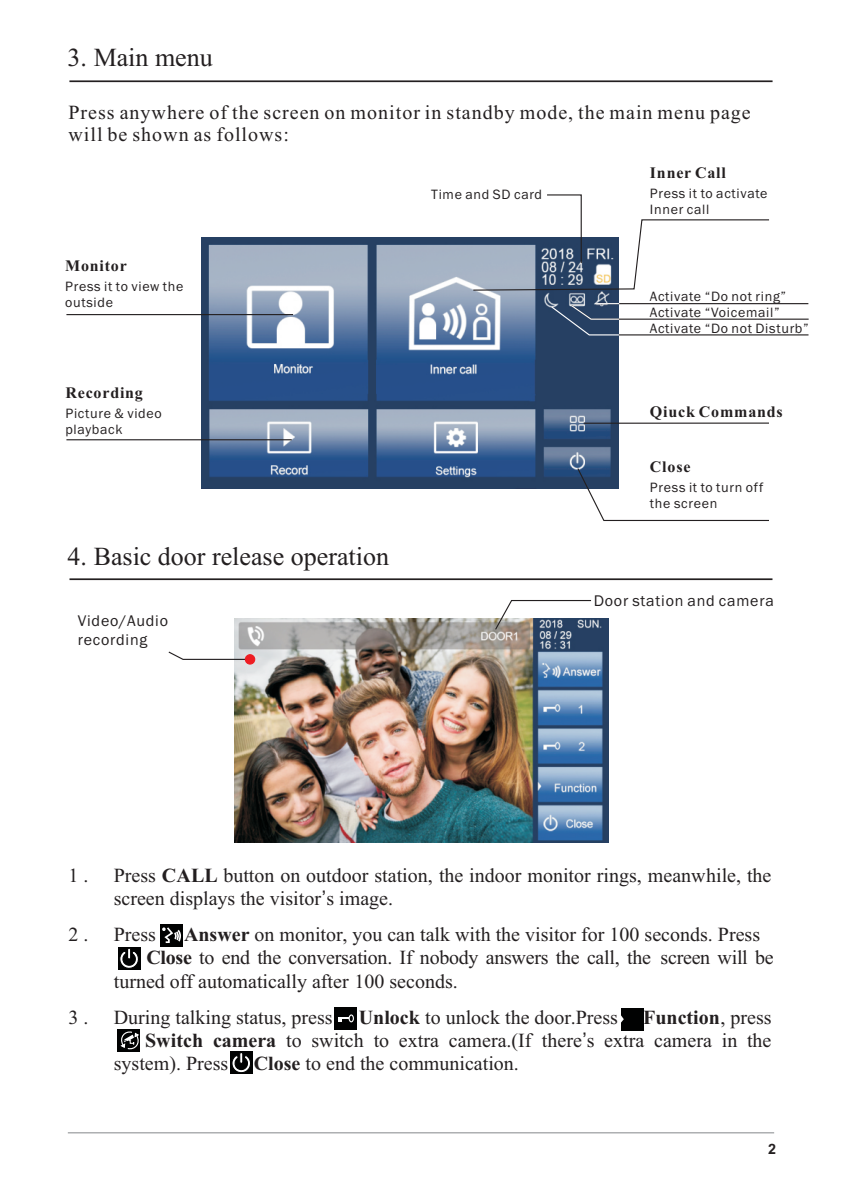
<style>
.page{position:relative;width:842px;height:1191px;background:#fff}
.page>*{position:absolute;margin:0;border:0;box-sizing:border-box;transform-origin:0 0}
.t1{font:26px "Times New Roman";color:#231f20}
.t2{font:20px/23.2px "Times New Roman";color:#231f20}
.t3{font:20px/22.2px "Times New Roman";letter-spacing:.05em;color:#231f20}
.t4{font:20px "Arial";color:#231f20}
.t5{font:700 20px "Utsaah";color:#231f20}
.t6{font:700 16px "Times New Roman";letter-spacing:.05em;color:#231f20}
.t7{font:16px/18.2px "Franklin Gothic";letter-spacing:.05em;color:#231f20}
.t8{font:14px/15.8px "Franklin Gothic";letter-spacing:.05em;color:#231f20}
.s1{font-weight:700}
.s2{font-family:"Arial"}
.s3{font-weight:700;color:#fff}
</style>
<div class="page">
<img style="left:202px;top:238px;width:416px;height:250px">
<img style="left:234px;top:618px;width:375px;height:225px">
<hr style="left:69px;top:80px;width:703px;height:2px;background:#231f20">
<hr style="left:69px;top:578px;width:703px;height:2px;background:#231f20">
<svg style="left:168px;top:650px;width:83px;height:10px"></svg>
<svg style="left:494px;top:600px;width:98px;height:31px"></svg>
<div style="left:160px;top:924px;width:23px;height:22px;background:#010202"></div>
<svg style="left:162px;top:927px;width:19px;height:16px"></svg>
<div style="left:118px;top:947px;width:22px;height:22px;background:#010202"></div>
<svg style="left:119px;top:948px;width:21px;height:22px"></svg>
<div style="left:335px;top:1007px;width:22px;height:22px;background:#010202"></div>
<svg style="left:338px;top:1017px;width:11px;height:4px"></svg>
<div style="left:349px;top:1014px;width:5px;height:8px;border:1px solid #fff;border-radius:50%"></div>
<div style="left:117px;top:1028px;width:23px;height:23px;background:#010202"></div>
<svg style="left:120px;top:1031px;width:19px;height:19px"></svg>
<div style="left:621px;top:1008px;width:22px;height:23px;background:#010202"></div>
<svg style="left:621px;top:1015px;width:3px;height:8px"></svg>
<div style="left:230px;top:1051px;width:23px;height:23px;background:#010202"></div>
<svg style="left:232px;top:1053px;width:18px;height:20px"></svg>
<div style="left:245px;top:654px;width:10px;height:10px;background:#ee1d23;border:1px solid #ee1d23;border-radius:50%"></div>
<hr style="left:68px;top:1132px;width:706px;height:1px;background:#939598">
<hr style="left:66px;top:439px;width:226px;height:1px;background:#231f20">
<svg style="left:472px;top:194px;width:297px;height:97px"></svg>
<hr style="left:66px;top:314px;width:227px;height:1px;background:#231f20">
<svg style="left:550px;top:303px;width:259px;height:33px"></svg>
<hr style="left:619px;top:334px;width:189px;height:1px;background:#231f20">
<svg style="left:576px;top:467px;width:193px;height:54px"></svg>
<hr style="left:584px;top:422px;width:185px;height:2px;background:#231f20">
<h1 class="t1" style="left:68px;top:48px;width:147px">3. Main menu</h1>
<p class="t3" style="left:68px;top:103px;width:684px">Press anywhere of the screen on monitor in standby mode, the main menu page will be shown as follows:</p>
<p class="t6" style="left:65px;top:260px;width:63px">Monitor</p>
<p class="t8" style="left:65px;top:280px;width:120px">Press it to view the outside</p>
<p class="t6" style="left:65px;top:387px;width:79px">Recording</p>
<p class="t8" style="left:65px;top:406px;width:98px">Picture &amp; video playback</p>
<p class="t8" style="left:431px;top:188px;width:112px">Time and SD card</p>
<h1 class="t1" style="left:68px;top:547px;width:323px">4. Basic door release operation</h1>
<p class="t7" style="left:78px;top:613px;width:92px">Video/Audio recording</p>
<p class="t6" style="left:650px;top:167px;width:77px">Inner Call</p>
<p class="t8" style="left:650px;top:186px;width:119px">Press it to activate<br>Inner call</p>
<p class="t8" style="left:650px;top:289px;width:138px">Activate “Do not ring”</p>
<p class="t8" style="left:650px;top:305px;width:131px">Activate “Voicemail”</p>
<p class="t8" style="left:650px;top:321px;width:160px">Activate “Do not Disturb”</p>
<p class="t6" style="left:650px;top:406px;width:134px">Qiuck Commands</p>
<p class="t6" style="left:650px;top:461px;width:42px">Close</p>
<p class="t8" style="left:650px;top:481px;width:115px">Press it to turn off the screen</p>
<p class="t7" style="left:594px;top:592px;width:182px">Door station and camera</p>
<p class="t2" style="left:69px;top:866px;width:21px">1 .</p>
<p class="t2" style="left:69px;top:925px;width:21px">2 .</p>
<p class="t2" style="left:69px;top:1007px;width:21px">3 .</p>
<p class="t2" style="left:114px;top:865px;width:659px">Press <span class="s1">CALL</span> button on outdoor station, the indoor monitor rings, meanwhile, the screen displays the visitor<span class="s2">’</span>s image.</p>
<p class="t2" style="left:114px;top:924px;width:44px">Press</p>
<p class="t2" style="left:184px;top:924px;width:578px"><span class="s1">Answer</span> on monitor, you can talk with the visitor for 100 seconds. Press</p>
<p class="t2" style="left:146px;top:947px;width:629px"><span class="s1">Close</span> to end the conversation. If nobody answers the call, the screen will be</p>
<p class="t2" style="left:114px;top:971px;width:346px">turned off automatically after 100 seconds.</p>
<p class="t2" style="left:114px;top:1007px;width:220px">During talking status, press</p>
<p class="t2" style="left:359px;top:1007px;width:261px"><span class="s1">Unlock</span> to unlock the door.Press</p>
<p class="t2" style="left:114px;top:1007px;width:659px;text-align:justify;text-indent:529px"><span class="s1">Function</span>, press <span class="s3">Swi</span><span class="s1">Switch camera</span> to switch to extra camera.(If there s extra camera in the system). Press</p>
<p class="t4" style="left:582px;top:1032px;width:6px">’</p>
<p class="t2" style="left:254px;top:1053px;width:267px"><span class="s1">Close</span> to end the communication.</p>
<p class="t5" style="left:768px;top:1135px;width:9px">2</p>
</div>
